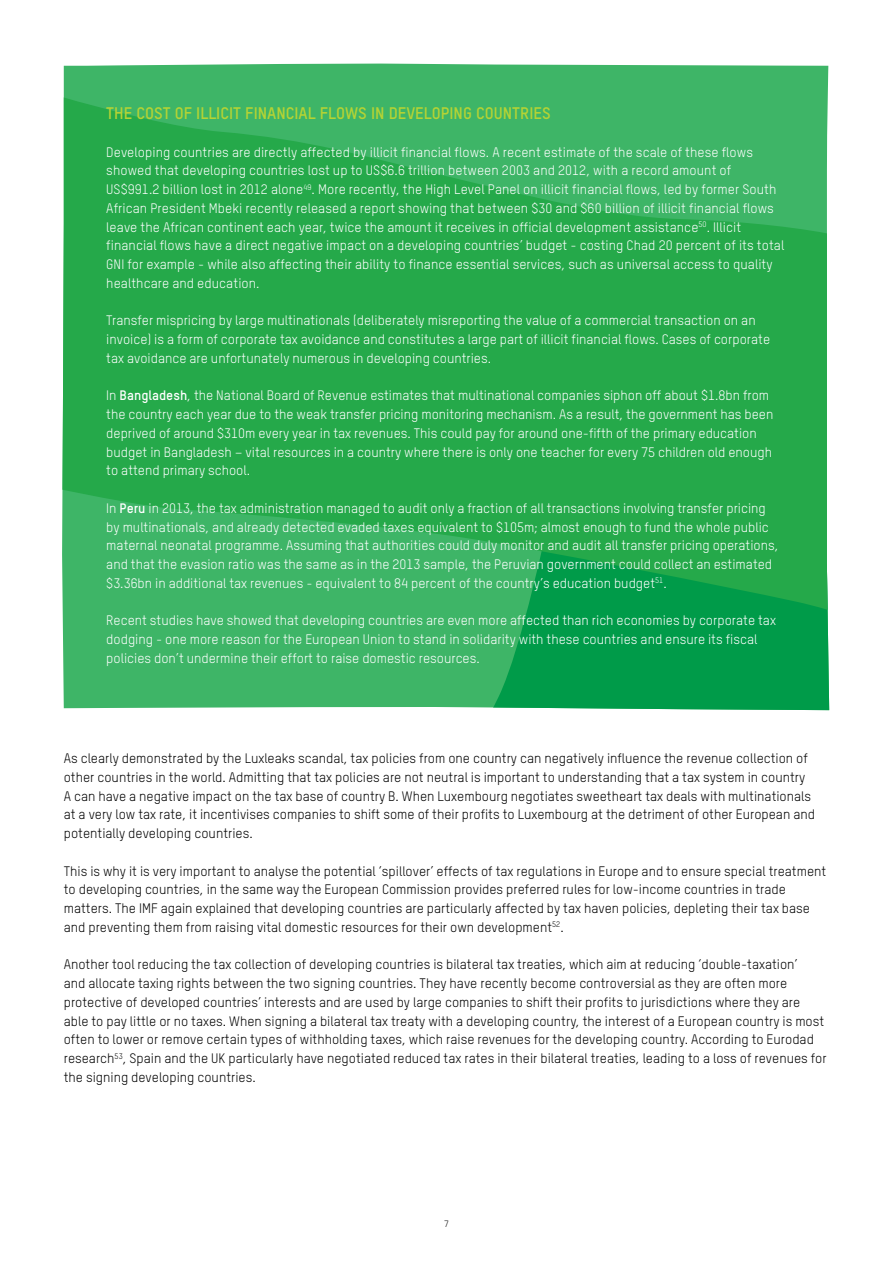
<style>
.page{position:relative;width:893px;height:1263px;background:#fff}
.page>*{position:absolute;margin:0;border:0;box-sizing:border-box;transform-origin:0 0}
.t1{font:700 16.5px "Oxfam TSTARPRO";color:#b5d334}
.t2{font:13.5px/18.8px "Oxfam TSTARPRO";color:#fff}
.t3{font:13.5px/18.8px "Oxfam TSTARPRO";color:#000}
.t4{font:9px "Oxfam TSTARPRO";color:#000}
.s1{font-weight:700}
</style>
<div class="page">
<svg style="left:63px;top:63px;width:541px;height:646px;background:#54bd78"></svg>
<svg style="left:413px;top:679px;width:416px;height:31px;background:#16a456"></svg>
<svg style="left:62px;top:65px;width:767px;height:614px;background:#2dad56"></svg>
<p class="t1" style="left:106px;top:103px;width:446px">THE COST OF ILLICIT FINANCIAL FLOWS IN DEVELOPING COUNTRIES</p>
<p class="t2" style="left:106px;top:142px;width:679px">Developing countries are directly affected by illicit financial flows. A recent estimate of the scale of these flows showed that developing countries lost up to US$6.6 trillion between 2003 and 2012, with a record amount of US$991.2 billion lost in 2012 alone<sup>49</sup>. More recently, the High Level Panel on illicit financial flows, led by former South African President Mbeki recently released a report showing that between $30 and $60 billion of illicit financial flows leave the African continent each year, twice the amount it receives in official development assistance<sup>50</sup>. I llicit financial flows have a direct negative impact on a developing countries’ budget - costing Chad 20 percent of its total GNI for example - while also affecting their ability to finance essential services, such as universal access to quality healthcare and education.</p>
<p class="t2" style="left:106px;top:311px;width:665px">Transfer mispricing by large multinationals (deliberately misreporting the value of a commercial transaction on an invoice) is a form of corporate tax avoidance and constitutes a large part of illicit financial flows. Cases of corporate tax avoidance are unfortunately numerous in developing countries.</p>
<p class="t2" style="left:106px;top:386px;width:669px">In <span class="s1">BANGLADESH</span>, the National Board of Revenue estimates that multinational companies siphon off about $1.8bn from the country each year due to the weak transfer pricing monitoring mechanism. As a result, the government has been deprived of around $310m every year in tax revenues. This could pay for around one-fifth of the primary education budget in Bangladesh – vital resources in a country where there is only one teacher for every 75 children old enough to attend primary school.</p>
<p class="t2" style="left:106px;top:499px;width:674px">In <span class="s1">PERU</span> in 2013, the tax administration managed to audit only a fraction of all transactions involving transfer pricing by multinationals, and already detected evaded taxes equivalent to $105m; almost enough to fund the whole public maternal neonatal programme. Assuming that authorities could duly monitor and audit all transfer pricing operations, and that the evasion ratio was the same as in the 2013 sample, the Peruvian government could collect an estimated $3.36bn in additional tax revenues - equivalent to 84 percent of the country’s education budget<sup>51</sup>.</p>
<p class="t2" style="left:106px;top:611px;width:671px">Recent studies have showed that developing countries are even more affected than rich economies by corporate tax dodging - one more reason for the European Union to stand in solidarity with these countries and ensure its fiscal policies don’t undermine their effort to raise domestic resources.</p>
<p class="t3" style="left:64px;top:749px;width:753px">As clearly demonstrated by the Luxleaks scandal, tax policies from one country can negatively influence the revenue collection of other countries in the world. Admitting that tax policies are not neutral is important to understanding that a tax system in country A can have a negative impact on the tax base of country B. When Luxembourg negotiates sweetheart tax deals with multinationals at a very low tax rate, it incentivises companies to shift some of their profits to Luxembourg at the detriment of other European and potentially developing countries.</p>
<p class="t3" style="left:64px;top:861px;width:764px">This is why it is very important to analyse the potential ‘spillover’ effects of tax regulations in Europe and to ensure special treatment to developing countries, in the same way the European Commission provides preferred rules for low-income countries in trade matters. The I MF again explained that developing countries are particularly affected by tax haven policies, depleting their tax base and preventing them from raising vital domestic resources for their own development<sup>52</sup>.</p>
<p class="t3" style="left:64px;top:955px;width:764px">Another tool reducing the tax collection of developing countries is bilateral tax treaties, which aim at reducing ‘double-taxation’<br>and allocate taxing rights between the two signing countries. They have recently become controversial as they are often more protective of developed countries’ interests and are used by large companies to shift their profits to jurisdictions where they are able to pay little or no taxes. When signing a bilateral tax treaty with a developing country, the interest of a European country is most often to lower or remove certain types of withholding taxes, which raise revenues for the developing country. According to Eurodad research<sup>53</sup>, Spain and the UK particularly have negotiated reduced tax rates in their bilateral treaties, leading to a loss of revenues for the signing developing countries.</p>
<p class="t4" style="left:444px;top:1219px;width:6px">7</p>
</div>
